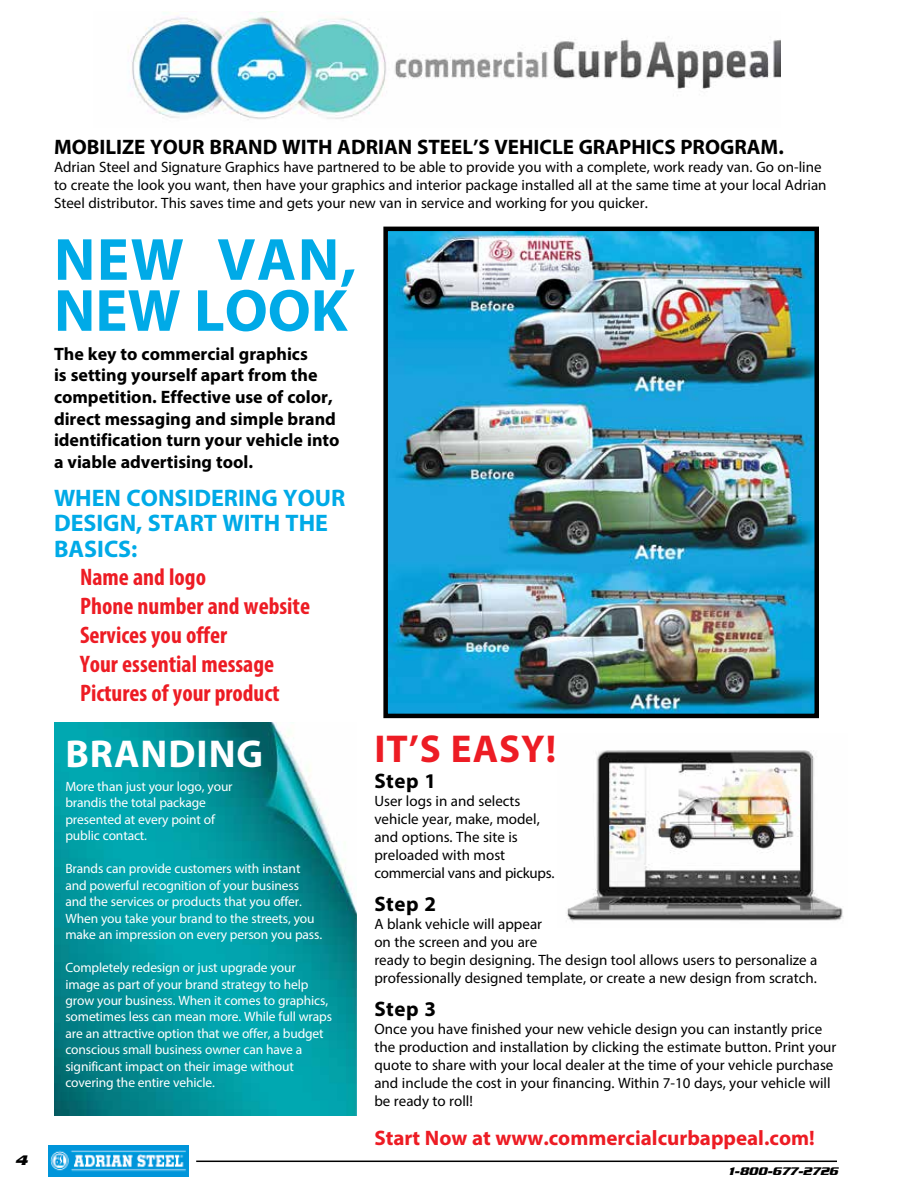
<style>
.page{position:relative;width:918px;height:1188px;background:#fff}
.page>*{position:absolute;margin:0;border:0;box-sizing:border-box;transform-origin:0 0}
.t1{font:700 60px/51px "Myriad Pro";color:#00aae7}
.t2{font:700 39px "Myriad Pro";letter-spacing:.025em;color:#ed1c24}
.t3{font:700 39px "Myriad Pro";letter-spacing:.025em;color:#fff}
.t4{font:700 condensed 24px/28.8px "Myriad Pro";color:#ed1c24}
.t5{font:700 24px/25.5px "Myriad Pro";color:#00aae7}
.t6{font:700 21px "Myriad Pro";color:#000}
.t7{font:700 21px "Myriad Pro";color:#ed1c24}
.t8{font:700 18px/21.6px "Myriad Pro";color:#000}
.t9{font:15px/18px "Myriad Pro";color:#000}
.t10{font:italic 700 15px "Serpentine Std";color:#000}
.t11{font:13.5px/16.5px "Myriad Pro";letter-spacing:-.01em;color:#fff}
.t12{font:italic 700 12px "Serpentine Std";color:#000}
</style>
<div class="page">
<hr style="left:196px;top:1161px;width:641px;height:1px;background:#000">
<img style="left:49px;top:1146px;width:140px;height:30px">
<img style="left:567px;top:750px;width:276px;height:172px">
<img style="left:128px;top:12px;width:652px;height:108px">
<img style="left:388px;top:232px;width:426px;height:481px">
<div style="left:383px;top:227px;width:436px;height:491px;border:4px solid #000"></div>
<img style="left:54px;top:722px;width:302px;height:394px">
<p class="t10" style="left:15px;top:1152px;width:13px">4</p>
<h3 class="t6" style="left:54px;top:133px;width:731px">MOBILIZE YOUR BRAND WITH ADRIAN STEEL’S VEHICLE GRAPHICS PROGRAM.</h3>
<p class="t9" style="left:54px;top:158px;width:774px">Adrian Steel and Signature Graphics have partnered to be able to provide you with a complete, work ready van. Go on-line to create the look you want, then have your graphics and interior package installed all at the same time at your local Adrian<br>Steel distributor. This saves time and gets your new van in service and working for you quicker.</p>
<h1 class="t1" style="left:54px;top:232px;width:304px">NEW VAN,<br>NEW LOOK</h1>
<p class="t8" style="left:54px;top:342px;width:287px">The key to commercial graphics<br>is setting yourself apart from the competition. Effective use of color, direct messaging and simple brand identification turn your vehicle into a viable advertising tool.</p>
<h3 class="t5" style="left:54px;top:484px;width:293px">WHEN CONSIDERING YOUR<br>DESIGN, START WITH THE<br>BASICS:</h3>
<h3 class="t4" style="left:80px;top:562px;width:232px">Name and logo<br>Phone number and website<br>Services you offer<br>Your essential message<br>Pictures of your product</h3>
<h2 class="t3" style="left:65px;top:728px;width:199px">BRANDING</h2>
<p class="t11" style="left:65px;top:778px;width:169px">More than just your logo, your brandis the total package presented at every point of public contact.</p>
<p class="t11" style="left:65px;top:860px;width:258px">Brands can provide customers with instant and powerful recognition of your business and the services or products that you offer.<br>When you take your brand to the streets, you make an impression on every person you pass.</p>
<p class="t11" style="left:65px;top:959px;width:268px">Completely redesign or just upgrade your image as part of your brand strategy to help grow your business. When it comes to graphics, sometimes less can mean more. While full wraps are an attractive option that we offer, a budget conscious small business owner can have a significant impact on their image without covering the entire vehicle.</p>
<h2 class="t2" style="left:374px;top:724px;width:183px">IT’S EASY!</h2>
<h3 class="t6" style="left:374px;top:767px;width:63px">Step 1</h3>
<p class="t9" style="left:374px;top:792px;width:182px">User logs in and selects vehicle year, make, model, and options. The site is preloaded with most commercial vans and pickups.</p>
<h3 class="t6" style="left:374px;top:890px;width:63px">Step 2</h3>
<p class="t9" style="left:374px;top:915px;width:445px">A blank vehicle will appear<br>on the screen and you are<br>ready to begin designing. The design tool allows users to personalize a professionally designed template, or create a new design from scratch.</p>
<h3 class="t6" style="left:374px;top:995px;width:63px">Step 3</h3>
<p class="t9" style="left:374px;top:1020px;width:464px">Once you have finished your new vehicle design you can instantly price the production and installation by clicking the estimate button. Print your quote to share with your local dealer at the time of your vehicle purchase and include the cost in your financing. Within 7-10 days, your vehicle will be ready to roll!</p>
<h3 class="t7" style="left:374px;top:1124px;width:442px">Start Now at www.commercialcurbappeal.com!</h3>
<p class="t12" style="left:728px;top:1164px;width:111px">1-800-677-2726</p>
</div>
